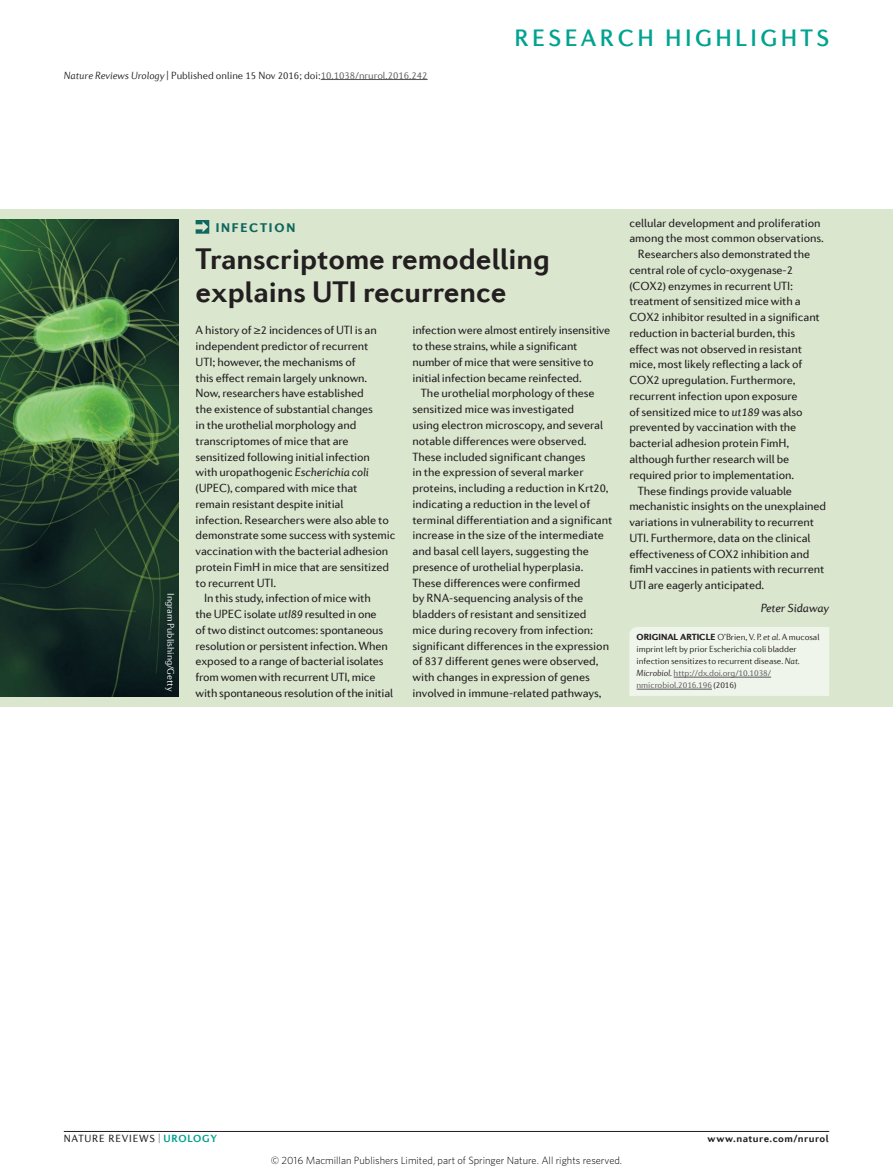
<style>
.page{position:relative;width:893px;height:1174px;background:#fff}
.page>*{position:absolute;margin:0;border:0;box-sizing:border-box;transform-origin:0 0}
.Title_small{font:700 30px/33px "Diverda Sans Com";color:#231f20}
.t1{font:500 24px "Diverda Sans Com";letter-spacing:.14em;color:#00a290}
.Strapline{font:900 12.75px "Diverda Sans Com";letter-spacing:.14em;color:#0f675d}
.Box_text{font:12px/15.8px "Diverda Sans Com";letter-spacing:-.01em;color:#231f20}
.Box_first{font:12px/15.8px "Diverda Sans Com";letter-spacing:-.01em;color:#231f20}
.Author_box{font:12px "Diverda Sans Com Italic 2";letter-spacing:-.005em;color:#231f20}
.AOP_line{font:300 10.5px "Diverda Sans Com";color:#231f20}
.t2{font:300 10.5px "Whitney";color:#000}
.t3{font:10.5px "Diverda Sans Com Regular 2";letter-spacing:.075em;color:#231f20}
.t4{font:700 10.5px "Diverda Sans Com";letter-spacing:.045em;color:#231f20}
.Credit_line{font:300 9.75px "Diverda Sans Com";letter-spacing:-.005em;color:#fff}
.Info_box_text{font:300 9px/12px "Diverda Sans Com";letter-spacing:-.005em;color:#231f20}
.s1{font-style:italic}
.s2{color:#57585a}
.s3{font-family:"Diverda Sans Com Italic 2"}
.s4{font-weight:900}
.s5{font-family:"Diverda Sans Com";font-weight:700;color:#00a290}
</style>
<div class="page">
<hr style="left:64px;top:1131px;width:765px;height:1px;background:#231f20">
<div style="left:0;top:209px;width:893px;height:498px;background:#dbe6cf"></div>
<div style="left:629px;top:627px;width:200px;height:69px;background:#f0f5eb"></div>
<hr style="left:674px;top:677px;width:97px;height:1px;background:#57585a">
<hr style="left:637px;top:689px;width:75px;height:1px;background:#57585a">
<svg style="left:196px;top:220px;width:13px;height:14px"></svg>
<img style="left:0;top:219px;width:179px;height:477px">
<hr style="left:321px;top:79px;width:107px;height:1px;background:#57585a">
<p class="AOP_line" style="left:64px;top:69px;width:365px"><span class="s1">Nature Reviews Urology</span> | Published online 15 Nov 2016; doi:<span class="s2">10.1038/nrurol.2016.242</span></p>
<h2 class="t1" style="left:514px;top:24px;width:316px">RESEARCH HIGHLIGHTS</h2>
<p class="Credit_line" style="left:176px;top:593px;width:99px;rotate:90deg">Ingram Publishing/Getty</p>
<p class="Strapline" style="left:216px;top:220px;width:81px">INFECTION</p>
<p class="Title_small" style="left:196px;top:242px;width:356px">Transcriptome remodelling explains UTI recurrence</p>
<p class="Box_first" style="left:196px;top:322px;width:201px">A history of ≥2 incidences of UTI is an independent predictor of recurrent<br>UTI; however, the mechanisms of<br>this effect remain largely unknown.<br>Now, researchers have established<br>the existence of substantial changes<br>in the urothelial morphology and transcriptomes of mice that are sensitized following initial infection<br>with uropathogenic <span class="s3">Escherichia coli </span>(UPEC), compared with mice that<br>remain resistant despite initial<br>infection. Researchers were also able to demonstrate some success with systemic vaccination with the bacterial adhesion protein FimH in mice that are sensitized to recurrent UTI.</p>
<p class="Box_text" style="left:196px;top:590px;width:199px;text-indent:9px">In this study, infection of mice with<br>the UPEC isolate <span class="s1">utI89</span> resulted in one<br>of two distinct outcomes: spontaneous resolution or persistent infection. When exposed to a range of bacterial isolates from women with recurrent UTI, mice with spontaneous resolution of the initial</p>
<p class="Box_text" style="left:412px;top:322px;width:199px">infection were almost entirely insensitive to these strains, while a significant number of mice that were sensitive to initial infection became reinfected.</p>
<p class="Box_text" style="left:412px;top:385px;width:201px;text-indent:9px">The urothelial morphology of these sensitized mice was investigated<br>using electron microscopy, and several notable differences were observed.<br>These included significant changes<br>in the expression of several marker proteins, including a reduction in Krt20, indicating a reduction in the level of terminal differentiation and a significant increase in the size of the intermediate and basal cell layers, suggesting the presence of urothelial hyperplasia.<br>These differences were confirmed<br>by RNA-sequencing analysis of the bladders of resistant and sensitized mice during recovery from infection: significant differences in the expression of 837 different genes were observed, with changes in expression of genes involved in immune-related pathways,</p>
<p class="Box_text" style="left:629px;top:215px;width:196px">cellular development and proliferation among the most common observations.</p>
<p class="Box_text" style="left:629px;top:246px;width:192px;text-indent:9px">Researchers also demonstrated the central role of cyclo-oxygenase-2 (COX2) enzymes in recurrent UTI: treatment of sensitized mice with a COX2 inhibitor resulted in a significant reduction in bacterial burden, this effect was not observed in resistant mice, most likely reflecting a lack of COX2 upregulation. Furthermore, recurrent infection upon exposure<br>of sensitized mice to <span class="s1">ut189</span> was also prevented by vaccination with the bacterial adhesion protein FimH, although further research will be required prior to implementation.</p>
<p class="Box_text" style="left:629px;top:482px;width:198px;text-indent:9px">These findings provide valuable mechanistic insights on the unexplained variations in vulnerability to recurrent UTI. Furthermore, data on the clinical effectiveness of COX2 inhibition and fimH vaccines in patients with recurrent UTI are eagerly anticipated.</p>
<p class="Author_box" style="left:761px;top:600px;width:70px">Peter Sidaway</p>
<p class="Info_box_text" style="left:637px;top:631px;width:184px"><span class="s4">ORIGINAL ARTICLE</span> O’Brien, V. P. <span class="s1">et al</span>. A mucosal imprint left by prior Escherichia coli bladder infection sensitizes to recurrent disease. <span class="s1">Nat.<br>Microbiol.</span> <span class="s2">http://dx.doi.org/10.1038/ nmicrobiol.2016.196</span> (2016)</p>
<p class="t3" style="left:64px;top:1132px;width:155px">NATURE REVIEWS | <span class="s5">UROLOGY</span></p>
<p class="t4" style="left:707px;top:1132px;width:123px">www.nature.com/nrurol</p>
<p class="t2" style="left:271px;top:1153px;width:353px">© 2016 Macmillan Publishers Limited, part of Springer Nature. All rights reserved.</p>
</div>
